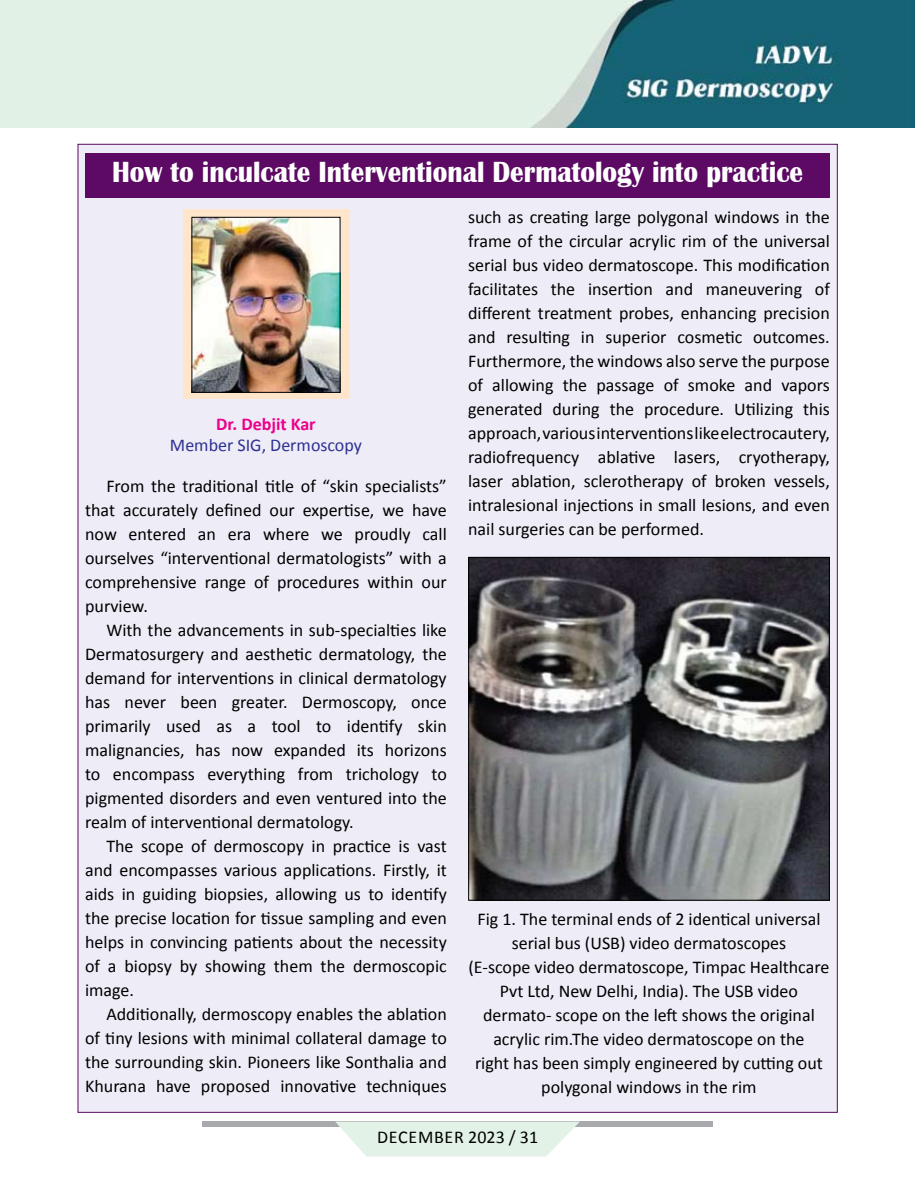
<style>
.page{position:relative;width:915px;height:1191px;background:#fff}
.page>*{position:absolute;margin:0;border:0;box-sizing:border-box;transform-origin:0 0}
.t1{font:700 30px "Britannic";color:#fff;scale:.9 1}
.t2{font:18px/24px "Calibri";color:#000;text-align:justify}
.t3{font:18px "Calibri";color:#2e3192}
.t4{font:18px "Calibri";letter-spacing:.04em;color:#000}
.t5{font:700 18px "Calibri";color:#ec008c}
</style>
<div class="page">
<div style="left:202px;top:1121px;width:510px;height:6px;background:#a7a9ac"></div>
<svg style="left:335px;top:1121px;width:244px;height:35px;background:#e5f2e8"></svg>
<img style="left:0;top:0;width:914px;height:127px">
<div style="left:78px;top:144px;width:759px;height:968px;background:#eeecf6"></div>
<div style="left:183px;top:209px;width:166px;height:190px;background:#ffe5ca"></div>
<div style="left:85px;top:153px;width:744px;height:45px;background:#5c0a64"></div>
<img style="left:193px;top:219px;width:145px;height:172px">
<div style="left:191px;top:217px;width:149px;height:176px;border:1px solid #000"></div>
<img style="left:470px;top:559px;width:357px;height:339px">
<div style="left:468px;top:557px;width:361px;height:343px;border:1px solid #000"></div>
<h1 class="t1" style="left:112px;top:155px;width:769px">How to inculcate Interventional Dermatology into practice</h1>
<p class="t5" style="left:216px;top:412px;width:101px">Dr. Debjit Kar</p>
<p class="t3" style="left:170px;top:434px;width:193px">Member SIG, Dermoscopy</p>
<p class="t2" style="left:85px;top:474px;width:363px;text-indent:21px">From the traditional title of “skin specialists” that accurately defined our expertise, we have now entered an era where we proudly call ourselves “interventional dermatologists” with a comprehensive range of procedures within our purview.</p>
<p class="t2" style="left:85px;top:618px;width:363px;text-indent:21px">With the advancements in sub-specialties like Dermatosurgery and aesthetic dermatology, the demand for interventions in clinical dermatology has never been greater. Dermoscopy, once primarily used as a tool to identify skin malignancies, has now expanded its horizons to encompass everything from trichology to pigmented disorders and even ventured into the realm of interventional dermatology.</p>
<p class="t2" style="left:85px;top:834px;width:363px;text-indent:21px">The scope of dermoscopy in practice is vast and encompasses various applications. Firstly, it aids in guiding biopsies, allowing us to identify the precise location for tissue sampling and even helps in convincing patients about the necessity of a biopsy by showing them the dermoscopic image.</p>
<p class="t2" style="left:85px;top:1002px;width:363px;text-indent:21px">Additionally, dermoscopy enables the ablation of tiny lesions with minimal collateral damage to the surrounding skin. Pioneers like Sonthalia and Khurana have proposed innovative techniques</p>
<p class="t2" style="left:468px;top:205px;width:363px">such as creating large polygonal windows in the frame of the circular acrylic rim of the universal serial bus video dermatoscope. This modification facilitates the insertion and maneuvering of different treatment probes, enhancing precision and resulting in superior cosmetic outcomes.<br>Furthermore, the windows also serve the purpose of allowing the passage of smoke and vapors generated during the procedure. Utilizing this approach, various interventions like electrocautery, radiofrequency ablative lasers, cryotherapy, laser ablation, sclerotherapy of broken vessels, intralesional injections in small lesions, and even nail surgeries can be performed.</p>
<p class="t2" style="left:468px;top:906px;width:362px;text-align:center">Fig 1. The terminal ends of 2 identical universal serial bus (USB) video dermatoscopes<br>(E-scope video dermatoscope, Timpac Healthcare Pvt Ltd, New Delhi, India). The USB video dermato- scope on the left shows the original acrylic rim.The video dermatoscope on the<br>right has been simply engineered by cutting out polygonal windows in the rim</p>
<p class="t4" style="left:377px;top:1125px;width:162px">December 2023 / 31</p>
</div>
